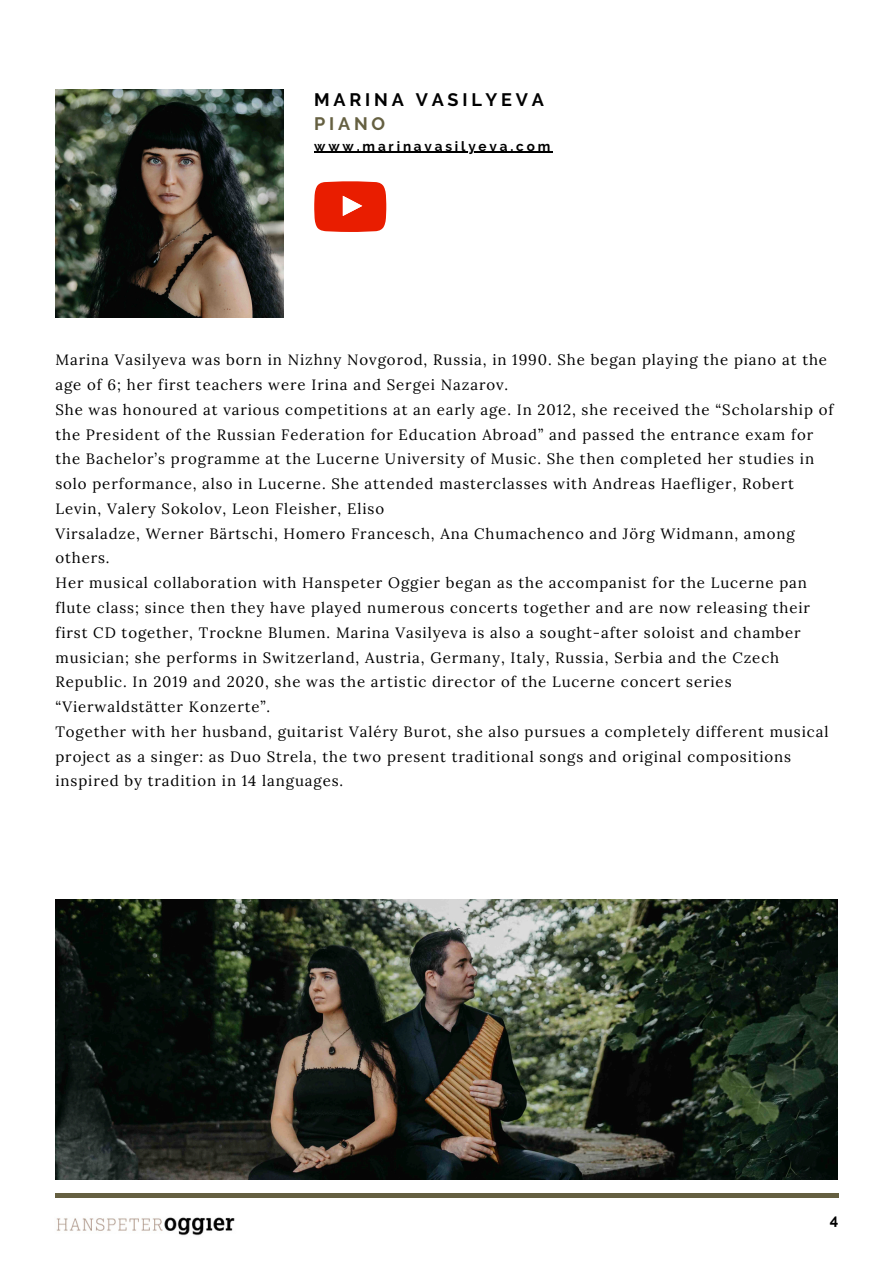
<style>
.page{position:relative;width:894px;height:1264px;background:#fff}
.page>*{position:absolute;margin:0;border:0;box-sizing:border-box;transform-origin:0 0}
.t1{font:700 18px "Raleway";letter-spacing:.21em;color:#000}
.t2{font:700 18px "Raleway";letter-spacing:.21em;color:#656041}
.t3{font:15px/24.8px "Lora";letter-spacing:.06em;color:#000}
.t4{font:700 15px "Raleway";color:#000}
.t5{font:700 13.5px "Raleway";letter-spacing:.21em;color:#000}
</style>
<div class="page">
<hr style="left:55px;top:1193px;width:783px;height:4px;background:#656041">
<img style="left:56px;top:1217px;width:179px;height:19px">
<img style="left:55px;top:89px;width:229px;height:229px">
<img style="left:55px;top:899px;width:782px;height:280px">
<hr style="left:314px;top:152px;width:239px;height:1px;background:#000">
<svg style="left:314px;top:181px;width:72px;height:51px;background:#eb371d"></svg>
<p class="t1" style="left:314px;top:89px;width:231px">MARINA VASILYEVA</p>
<p class="t2" style="left:314px;top:113px;width:72px">PIANO</p>
<p class="t5" style="left:314px;top:138px;width:237px">www.marinavasilyeva.com</p>
<p class="t3" style="left:55px;top:347px;width:773px">Marina Vasilyeva was born in Nizhny Novgorod, Russia, in 1990. She began playing the piano at the age of 6; her first teachers were Irina and Sergei Nazarov.</p>
<p class="t3" style="left:55px;top:397px;width:779px">She was honoured at various competitions at an early age. In 2012, she received the “Scholarship of the President of the Russian Federation for Education Abroad” and passed the entrance exam for the Bachelor’s programme at the Lucerne University of Music. She then completed her studies in solo performance, also in Lucerne. She attended masterclasses with Andreas Haefliger, Robert Levin, Valery Sokolov, Leon Fleisher, Eliso</p>
<p class="t3" style="left:55px;top:521px;width:740px">Virsaladze, Werner Bärtschi, Homero Francesch, Ana Chumachenco and Jörg Widmann, among others.</p>
<p class="t3" style="left:55px;top:570px;width:755px">Her musical collaboration with Hanspeter Oggier began as the accompanist for the Lucerne pan flute class; since then they have played numerous concerts together and are now releasing their first CD together, Trockne Blumen. Marina Vasilyeva is also a sought-after soloist and chamber musician; she performs in Switzerland, Austria, Germany, Italy, Russia, Serbia and the Czech Republic. In 2019 and 2020, she was the artistic director of the Lucerne concert series “Vierwaldstätter Konzerte”.</p>
<p class="t3" style="left:55px;top:719px;width:774px">Together with her husband, guitarist Valéry Burot, she also pursues a completely different musical project as a singer: as Duo Strela, the two present traditional songs and original compositions inspired by tradition in 14 languages.</p>
<p class="t4" style="left:829px;top:1210px;width:10px">4</p>
</div>
